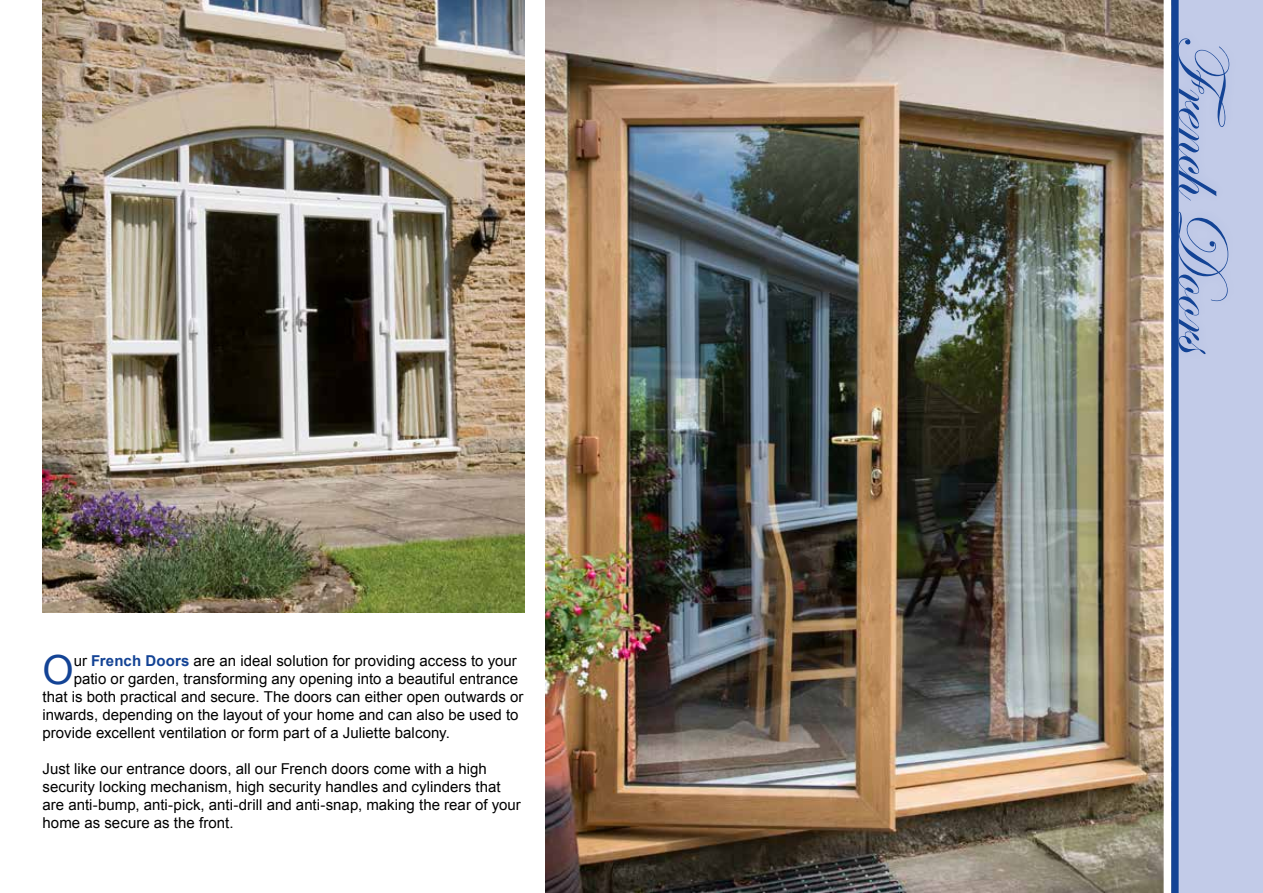
<style>
.page{position:relative;width:1263px;height:893px;background:#fff}
.page>*{position:absolute;margin:0;border:0;box-sizing:border-box;transform-origin:0 0}
.t1{font:75px "Edwardian Script ITC";color:#134395}
.t2{font:40.2px "Arial";color:#134395}
.t3{font:15px/18px "Arial";letter-spacing:.005em;color:#000}
.s1{font-weight:700;color:#134395}
</style>
<div class="page">
<div style="left:1174px;top:0;width:89px;height:893px;background:#c2cbe8"></div>
<img style="left:546px;top:0;width:617px;height:893px">
<div style="left:1171px;top:0;width:7px;height:893px;background:#134395"></div>
<img style="left:43px;top:0;width:481px;height:612px">
<div style="left:1166px;top:27px;width:75px;height:338px;background:#134395;opacity:.1"></div>
<h2 class="t2" style="left:43px;top:644px;width:33px">O</h2>
<p class="t3" style="left:74px;top:652px;width:445px">ur <span class="s1">French Doors</span> are an ideal solution for providing access to your</p>
<p class="t3" style="left:74px;top:670px;width:446px">patio or garden, transforming any opening into a beautiful entrance</p>
<p class="t3" style="left:43px;top:688px;width:482px">that is both practical and secure. The doors can either open outwards or</p>
<p class="t3" style="left:43px;top:706px;width:478px">inwards, depending on the layout of your home and can also be used to</p>
<p class="t3" style="left:43px;top:724px;width:409px">provide excellent ventilation or form part of a Juliette balcony.</p>
<p class="t3" style="left:43px;top:760px;width:480px">Just like our entrance doors, all our French doors come with a high security locking mechanism, high security handles and cylinders that are anti-bump, anti-pick, anti-drill and anti-snap, making the rear of your home as secure as the front.</p>
<h1 class="t1" style="left:1243px;top:34px;width:322px;rotate:90deg">French Doors</h1>
</div>
